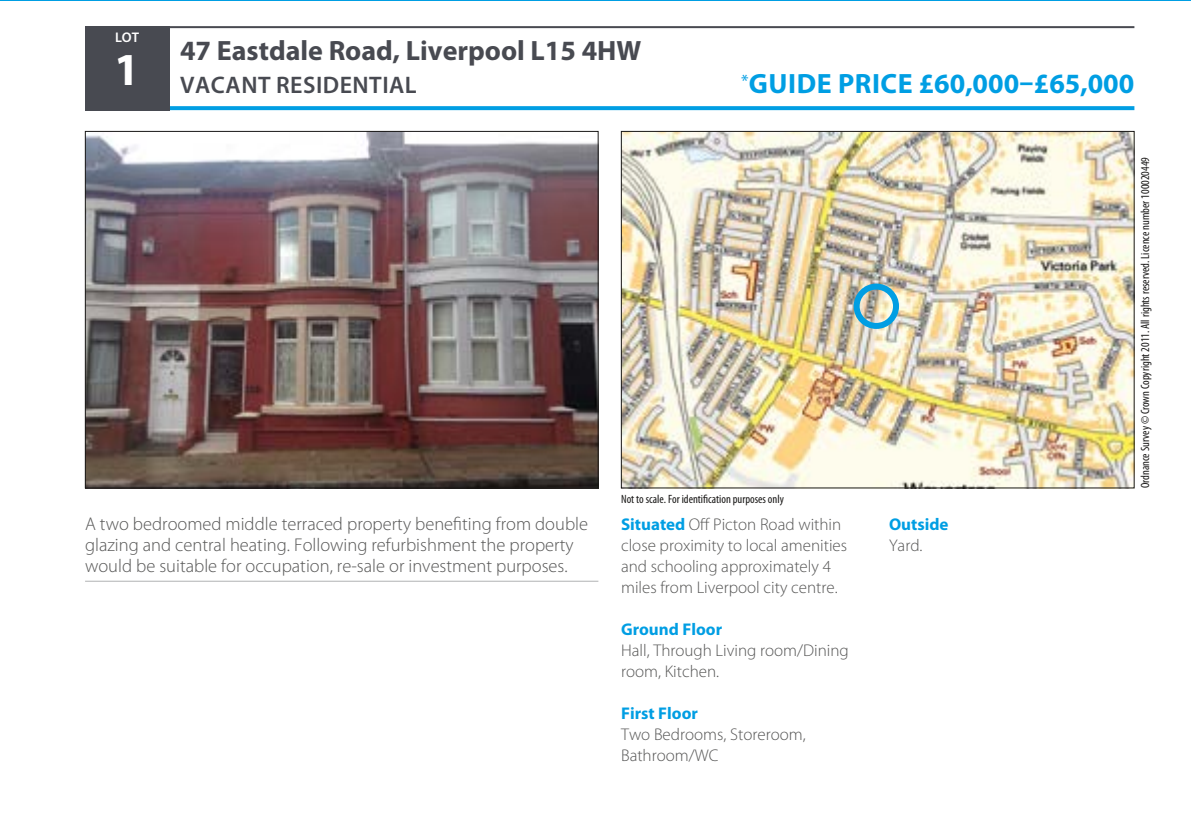
<style>
.page{position:relative;width:1191px;height:817px;background:#fff}
.page>*{position:absolute;margin:0;border:0;box-sizing:border-box;transform-origin:0 0}
.t1{font:700 46px "Myriad Pro";color:#fff}
.t2{font:700 28px "Myriad Pro";color:#484a51}
.t3{font:700 28px "Myriad Pro";letter-spacing:.02em;color:#009ee3}
.t4{font:600 24px "Myriad Pro";letter-spacing:.02em;color:#484a51}
.t5{font:300 18.4px/21px "Myriad Pro";color:#565655}
.t6{font:300 17px/21px "Myriad Pro";color:#565655}
.t7{font:700 17px "Myriad Pro";color:#009ee3}
.t8{font:600 14px "Myriad Pro";color:#fff}
.t9{font:condensed 12px "Myriad Pro";color:#181716}
.s1{font-weight:700;color:#009ee3}
</style>
<div class="page">
<svg style="left:169px;top:106px;width:965px;height:4px;background:#09a1e3"></svg>
<div style="left:85px;top:26px;width:84px;height:84px;background:#484a51"></div>
<hr style="left:85px;top:26px;width:1049px;height:2px;background:#484a51">
<img style="left:87px;top:133px;width:509px;height:353px">
<img style="left:623px;top:133px;width:509px;height:353px">
<div style="left:853px;top:284px;width:46px;height:45px;border:6px solid #009ee3;border-radius:50%"></div>
<hr style="left:85px;top:581px;width:513px;height:1px;background:#b1b2b3">
<hr style="left:1px;top:0;width:1189px;height:1px;background:#009ee3">
<p class="t8" style="left:115px;top:29px;width:26px">LOT</p>
<h1 class="t1" style="left:114px;top:40px;width:27px">1</h1>
<h2 class="t2" style="left:180px;top:32px;width:463px">47 Eastdale Road, Liverpool L15 4HW</h2>
<h3 class="t4" style="left:180px;top:70px;width:238px">VACANT RESIDENTIAL</h3>
<h2 class="t3" style="left:741px;top:65px;width:395px"><sup>*</sup>GUIDE PRICE £60,000–£65,000</h2>
<p class="t9" style="left:621px;top:492px;width:164px">Not to scale. For identification purposes only</p>
<p class="t9" style="left:1137px;top:488px;width:333px;rotate:-90deg">Ordnance Survey © Crown Copyright 2011. All rights reserved. Licence number 100020449</p>
<p class="t5" style="left:85px;top:513px;width:504px">A two bedroomed middle terraced property benefiting from double glazing and central heating. Following refurbishment the property would be suitable for occupation, re-sale or investment purposes.</p>
<p class="t6" style="left:621px;top:514px;width:227px"><span class="s1">Situated</span> Off Picton Road within close proximity to local amenities and schooling approximately 4 miles from Liverpool city centre.</p>
<p class="t7" style="left:621px;top:618px;width:103px">Ground Floor</p>
<p class="t6" style="left:621px;top:640px;width:229px">Hall, Through Living room/Dining room, Kitchen.</p>
<p class="t7" style="left:621px;top:702px;width:78px">First Floor</p>
<p class="t6" style="left:621px;top:724px;width:186px">Two Bedrooms, Storeroom,<br>Bathroom/WC</p>
<p class="t7" style="left:889px;top:513px;width:61px">Outside</p>
<p class="t6" style="left:889px;top:535px;width:35px">Yard.</p>
</div>
